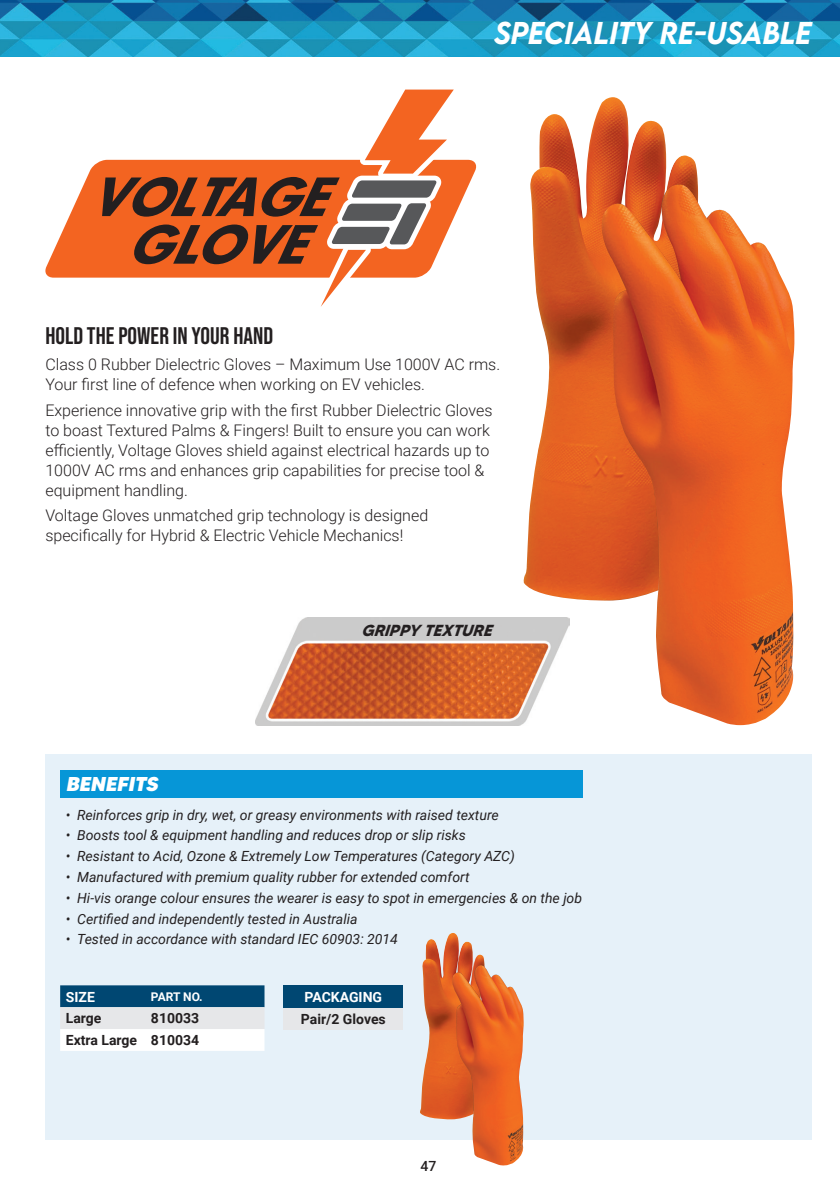
<style>
.page{position:relative;width:840px;height:1191px;background:#fff}
.page>*{position:absolute;margin:0;border:0;box-sizing:border-box;transform-origin:0 0}
.t1{font:italic 700 51.2px/47.6px "Graphicus DT";color:#231f20;text-align:center}
.Boby_Text{font:italic 500 28px "LEMONMILK";color:#fff}
.Boby_Text-2{font:24px "Bebas Neue";color:#231f20}
.Boby_Text-3{font:italic 800 20px "MADETOMMY";color:#fff}
.Boby_Text-4{font:300 16px/20px "Roboto";color:#231f20}
.t2{font:italic 700 16px "MADETOMMY";color:#231f20}
.t3{font:italic 14px "Roboto";color:#231f20}
.t4{font:700 14px "Roboto";color:#231f20}
.Boby_Text-5{font:700 14px "Roboto";color:#fff}
.t5{font:500 14px "Roboto";color:#231f20}
.Boby_Text-6{font:700 12px "Roboto";letter-spacing:-.01em;color:#fff}
</style>
<div class="page">
<svg style="left:0;top:0;width:839px;height:57px;background:#1b90bc"></svg>
<img style="left:523px;top:97px;width:174px;height:504px">
<img style="left:599px;top:184px;width:196px;height:541px">
<img style="left:255px;top:617px;width:314px;height:108px">
<div style="left:45px;top:754px;width:766px;height:386px;background:#e6f1f9"></div>
<svg style="left:45px;top:160px;width:432px;height:118px;background:#f4783e"></svg>
<svg style="left:315px;top:89px;width:143px;height:218px"></svg>
<img style="left:420px;top:933px;width:64px;height:186px">
<img style="left:451px;top:965px;width:73px;height:201px">
<svg style="left:60px;top:985px;width:204px;height:66px"></svg>
<div style="left:60px;top:770px;width:522px;height:27px;background:#0696d7"></div>
<div style="left:283px;top:985px;width:120px;height:22px;background:#004772"></div>
<div style="left:283px;top:1007px;width:120px;height:22px;background:#e6e7e9"></div>
<h1 class="t1" style="left:87px;top:172px;width:270px">VOLTAGE<br>GLOVE</h1>
<p class="Boby_Text" style="left:493px;top:14px;width:319px">SPECIALITY RE-USABLE</p>
<p class="Boby_Text-2" style="left:45px;top:322px;width:229px">HOLD THE POWER IN YOUR HAND</p>
<p class="Boby_Text-4" style="left:45px;top:353px;width:456px">Class 0 Rubber Dielectric Gloves – Maximum Use 1000V AC rms.<br>Your first line of defence when working on EV vehicles.</p>
<p class="Boby_Text-4" style="left:45px;top:399px;width:448px">Experience innovative grip with the first Rubber Dielectric Gloves to boast Textured Palms &amp; Fingers! Built to ensure you can work efficiently, Voltage Gloves shield against electrical hazards up to 1000V AC rms and enhances grip capabilities for precise tool &amp; equipment handling.</p>
<p class="Boby_Text-4" style="left:45px;top:505px;width:384px">Voltage Gloves unmatched grip technology is designed specifically for Hybrid &amp; Electric Vehicle Mechanics!</p>
<p class="t2" style="left:361px;top:621px;width:138px">GRIPPYTEXTURE</p>
<p class="Boby_Text-3" style="left:66px;top:771px;width:97px">BENEFITS</p>
<p class="t3" style="left:66px;top:805px;width:434px">• Reinforces grip in dry, wet, or greasy environments with raised texture</p>
<p class="t3" style="left:66px;top:825px;width:401px">• Boosts tool &amp; equipment handling and reduces drop or slip risks</p>
<p class="t3" style="left:66px;top:846px;width:450px">• Resistant to Acid, Ozone &amp; Extremely Low Temperatures (Category AZC)</p>
<p class="t3" style="left:66px;top:867px;width:405px">• Manufactured with premium quality rubber for extended comfort</p>
<p class="t3" style="left:66px;top:888px;width:517px">• Hi-vis orange colour ensures the wearer is easy to spot in emergencies &amp; on the job</p>
<p class="t3" style="left:66px;top:908px;width:293px">• Certified and independently tested in Australia</p>
<p class="t3" style="left:66px;top:929px;width:333px">• Tested in accordance with standard IEC 60903: 2014</p>
<p class="Boby_Text-5" style="left:66px;top:986px;width:31px">SIZE</p>
<p class="Boby_Text-6" style="left:151px;top:988px;width:53px">PART NO.</p>
<p class="t4" style="left:66px;top:1008px;width:37px">Large</p>
<p class="t4" style="left:151px;top:1008px;width:50px">810033</p>
<p class="t4" style="left:66px;top:1030px;width:73px">Extra Large</p>
<p class="t4" style="left:151px;top:1030px;width:50px">810034</p>
<p class="Boby_Text-5" style="left:304px;top:987px;width:79px">PACKAGING</p>
<p class="t4" style="left:301px;top:1009px;width:86px">Pair/2 Gloves</p>
<p class="t5" style="left:420px;top:1156px;width:17px">47</p>
</div>
